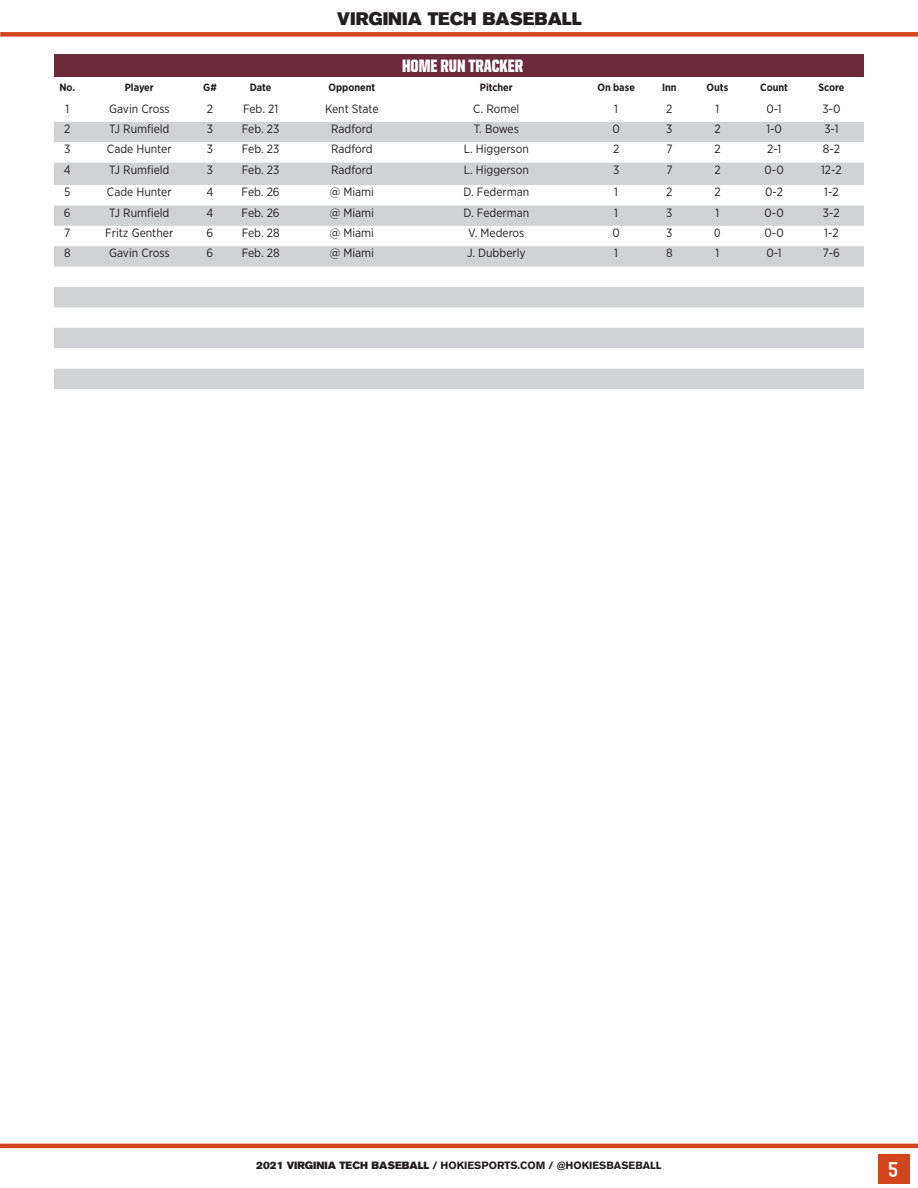
<style>
.page{position:relative;width:918px;height:1188px;background:#fff}
.page>*{position:absolute;margin:0;border:0;box-sizing:border-box;transform-origin:0 0}
.t1{font:21px "Virginia Tech Nike";color:#fff}
.t2{font:18px "Akzidenz Grotesk BQ Super";color:#231f20}
.t3{font:900 18px "United Sans Cond";color:#fff}
.t4{font:12px "Gotham Narrow";color:#231f20}
.t5{font:700 10.5px "Akzidenz Grotesk BQ";color:#231f20}
.t6{font:700 10.5px "Gotham Narrow";color:#231f20}
.s1{font-family:"Akzidenz Grotesk BQ Super";font-weight:400}
</style>
<div class="page">
<div style="left:878px;top:1155px;width:31px;height:29px;background:#d2451e"></div>
<hr style="left:0;top:1144px;width:918px;height:4px;background:#d2451e">
<div style="left:0;top:32px;width:918px;height:5px;background:#d2451e"></div>
<svg style="left:54px;top:122px;width:810px;height:267px;fill:#d1d2d4"></svg>
<div style="left:55px;top:54px;width:809px;height:22px;background:#6c2b3d"></div>
<h2 class="t2" style="left:337px;top:8px;width:246px">VIRGINIA TECH BASEBALL</h2>
<p class="t3" style="left:402px;top:56px;width:123px">HOME RUN TRACKER</p>
<p class="t6" style="left:59px;top:80px;width:17px">No.</p>
<p class="t6" style="left:125px;top:80px;width:30px">Player</p>
<p class="t6" style="left:203px;top:80px;width:15px">G#</p>
<p class="t6" style="left:250px;top:80px;width:23px">Date</p>
<p class="t6" style="left:328px;top:80px;width:48px">Opponent</p>
<p class="t6" style="left:480px;top:80px;width:34px">Pitcher</p>
<p class="t6" style="left:597px;top:80px;width:39px">On base</p>
<p class="t6" style="left:662px;top:80px;width:16px">Inn</p>
<p class="t6" style="left:707px;top:80px;width:23px">Outs</p>
<p class="t6" style="left:760px;top:80px;width:29px">Count</p>
<p class="t6" style="left:818px;top:80px;width:28px">Score</p>
<p class="t4" style="left:65px;top:101px;width:5px">1</p>
<p class="t4" style="left:109px;top:101px;width:62px">Gavin Cross</p>
<p class="t4" style="left:207px;top:101px;width:8px">2</p>
<p class="t4" style="left:243px;top:101px;width:37px">Feb. 21</p>
<p class="t4" style="left:325px;top:101px;width:55px">Kent State</p>
<p class="t4" style="left:473px;top:101px;width:48px">C. Romel</p>
<p class="t4" style="left:614px;top:101px;width:5px">1</p>
<p class="t4" style="left:666px;top:101px;width:8px">2</p>
<p class="t4" style="left:716px;top:101px;width:5px">1</p>
<p class="t4" style="left:767px;top:101px;width:17px">0-1</p>
<p class="t4" style="left:822px;top:101px;width:20px">3-0</p>
<p class="t4" style="left:64px;top:121px;width:8px">2</p>
<p class="t4" style="left:109px;top:121px;width:62px">TJ Rumfield</p>
<p class="t4" style="left:207px;top:121px;width:8px">3</p>
<p class="t4" style="left:242px;top:121px;width:39px">Feb. 23</p>
<p class="t4" style="left:331px;top:121px;width:43px">Radford</p>
<p class="t4" style="left:474px;top:121px;width:47px">T. Bowes</p>
<p class="t4" style="left:613px;top:121px;width:9px">0</p>
<p class="t4" style="left:666px;top:121px;width:8px">3</p>
<p class="t4" style="left:714px;top:121px;width:8px">2</p>
<p class="t4" style="left:766px;top:121px;width:17px">1-0</p>
<p class="t4" style="left:824px;top:121px;width:16px">3-1</p>
<p class="t4" style="left:64px;top:142px;width:8px">3</p>
<p class="t4" style="left:107px;top:142px;width:66px">Cade Hunter</p>
<p class="t4" style="left:207px;top:142px;width:8px">3</p>
<p class="t4" style="left:242px;top:142px;width:39px">Feb. 23</p>
<p class="t4" style="left:331px;top:142px;width:43px">Radford</p>
<p class="t4" style="left:464px;top:142px;width:66px">L. Higgerson</p>
<p class="t4" style="left:613px;top:142px;width:8px">2</p>
<p class="t4" style="left:666px;top:142px;width:8px">7</p>
<p class="t4" style="left:714px;top:142px;width:8px">2</p>
<p class="t4" style="left:767px;top:142px;width:15px">2-1</p>
<p class="t4" style="left:823px;top:142px;width:19px">8-2</p>
<p class="t4" style="left:64px;top:162px;width:8px">4</p>
<p class="t4" style="left:109px;top:162px;width:62px">TJ Rumfield</p>
<p class="t4" style="left:207px;top:162px;width:8px">3</p>
<p class="t4" style="left:242px;top:162px;width:39px">Feb. 23</p>
<p class="t4" style="left:331px;top:162px;width:43px">Radford</p>
<p class="t4" style="left:464px;top:162px;width:66px">L. Higgerson</p>
<p class="t4" style="left:613px;top:162px;width:8px">3</p>
<p class="t4" style="left:666px;top:162px;width:8px">7</p>
<p class="t4" style="left:714px;top:162px;width:8px">2</p>
<p class="t4" style="left:765px;top:162px;width:21px">0-0</p>
<p class="t4" style="left:821px;top:162px;width:22px">12-2</p>
<p class="t4" style="left:64px;top:184px;width:8px">5</p>
<p class="t4" style="left:107px;top:184px;width:66px">Cade Hunter</p>
<p class="t4" style="left:207px;top:184px;width:8px">4</p>
<p class="t4" style="left:242px;top:184px;width:40px">Feb. 26</p>
<p class="t4" style="left:330px;top:184px;width:46px">@ Miami</p>
<p class="t4" style="left:463px;top:184px;width:67px">D. Federman</p>
<p class="t4" style="left:614px;top:184px;width:5px">1</p>
<p class="t4" style="left:666px;top:184px;width:8px">2</p>
<p class="t4" style="left:714px;top:184px;width:8px">2</p>
<p class="t4" style="left:765px;top:184px;width:19px">0-2</p>
<p class="t4" style="left:824px;top:184px;width:16px">1-2</p>
<p class="t4" style="left:64px;top:205px;width:8px">6</p>
<p class="t4" style="left:109px;top:205px;width:62px">TJ Rumfield</p>
<p class="t4" style="left:207px;top:205px;width:8px">4</p>
<p class="t4" style="left:242px;top:205px;width:40px">Feb. 26</p>
<p class="t4" style="left:330px;top:205px;width:46px">@ Miami</p>
<p class="t4" style="left:463px;top:205px;width:67px">D. Federman</p>
<p class="t4" style="left:614px;top:205px;width:5px">1</p>
<p class="t4" style="left:666px;top:205px;width:8px">3</p>
<p class="t4" style="left:716px;top:205px;width:5px">1</p>
<p class="t4" style="left:765px;top:205px;width:21px">0-0</p>
<p class="t4" style="left:823px;top:205px;width:18px">3-2</p>
<p class="t4" style="left:64px;top:225px;width:8px">7</p>
<p class="t4" style="left:105px;top:225px;width:69px">Fritz Genther</p>
<p class="t4" style="left:207px;top:225px;width:8px">6</p>
<p class="t4" style="left:242px;top:225px;width:39px">Feb. 28</p>
<p class="t4" style="left:330px;top:225px;width:46px">@ Miami</p>
<p class="t4" style="left:468px;top:225px;width:58px">V. Mederos</p>
<p class="t4" style="left:613px;top:225px;width:9px">0</p>
<p class="t4" style="left:666px;top:225px;width:8px">3</p>
<p class="t4" style="left:714px;top:225px;width:8px">0</p>
<p class="t4" style="left:765px;top:225px;width:21px">0-0</p>
<p class="t4" style="left:824px;top:225px;width:16px">1-2</p>
<p class="t4" style="left:64px;top:246px;width:8px">8</p>
<p class="t4" style="left:109px;top:246px;width:62px">Gavin Cross</p>
<p class="t4" style="left:207px;top:246px;width:8px">6</p>
<p class="t4" style="left:242px;top:246px;width:39px">Feb. 28</p>
<p class="t4" style="left:330px;top:246px;width:46px">@ Miami</p>
<p class="t4" style="left:467px;top:246px;width:60px">J. Dubberly</p>
<p class="t4" style="left:614px;top:246px;width:5px">1</p>
<p class="t4" style="left:666px;top:246px;width:8px">8</p>
<p class="t4" style="left:716px;top:246px;width:5px">1</p>
<p class="t4" style="left:767px;top:246px;width:17px">0-1</p>
<p class="t4" style="left:823px;top:246px;width:18px">7-6</p>
<p class="t5" style="left:256px;top:1160px;width:407px"><span class="s1">2021 VIRGINIA TECH BASEBALL</span> / HOKIESPORTS.COM / @HOKIESBASEBALL</p>
<h1 class="t1" style="left:889px;top:1159px;width:11px">5</h1>
</div>
